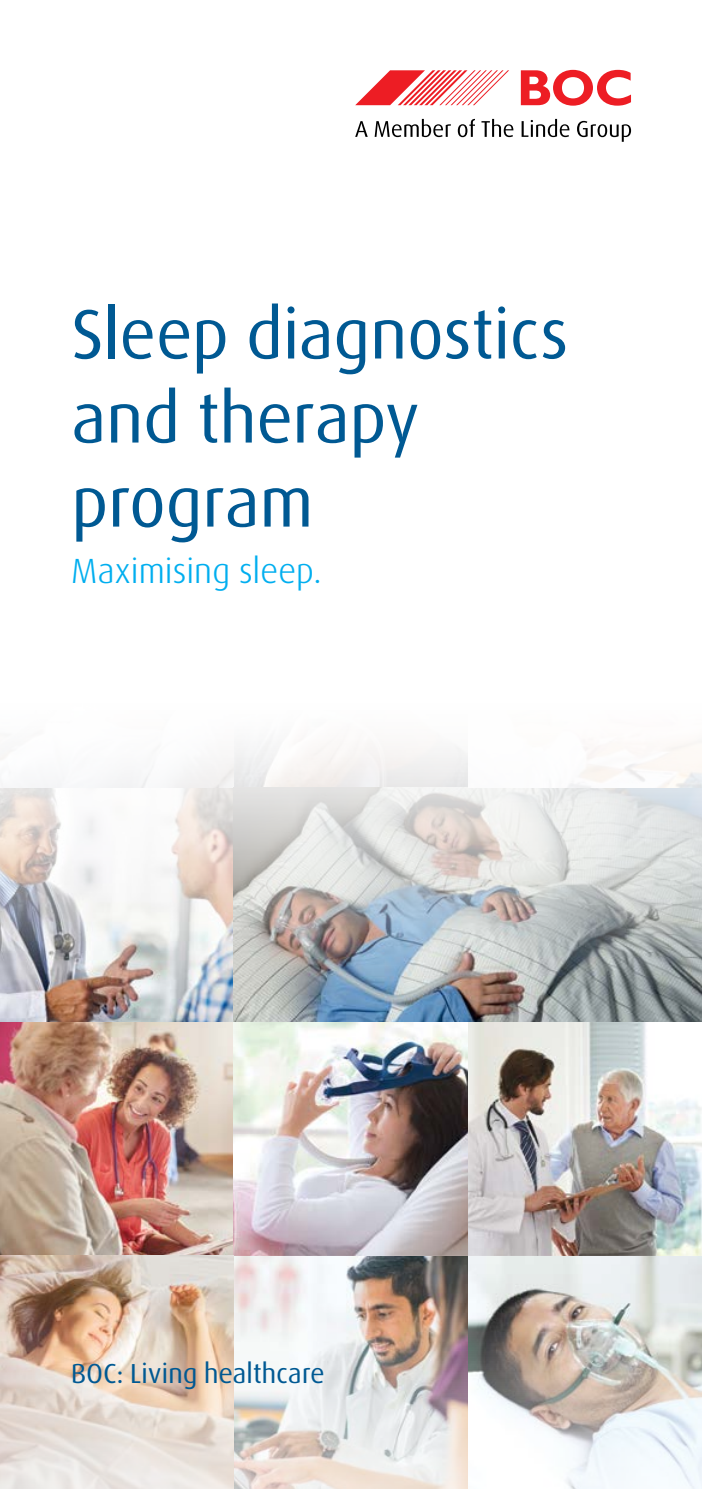
<style>
.page{position:relative;width:702px;height:1489px;background:#fff}
.page>*{position:absolute;margin:0;border:0;box-sizing:border-box;transform-origin:0 0}
.Cover_heading___Navy{font:70px/84px "Linde Dax Global";letter-spacing:-.02em;color:#005993}
.Cover_tagline___Cyan{font:300 35px "Linde Dax Global";letter-spacing:-.015em;color:#00aeef}
.t1{font:27.5px "Linde Dax Global";letter-spacing:-.015em;color:#005993}
</style>
<div class="page">
<img style="left:0;top:1020px;width:702px;height:234px">
<img style="left:0;top:1254px;width:702px;height:234px">
<img style="left:0;top:741px;width:702px;height:279px">
<svg style="left:521px;top:70px;width:110px;height:36px"></svg>
<svg style="left:355px;top:70px;width:154px;height:35px"></svg>
<svg style="left:355px;top:121px;width:13px;height:16px"></svg>
<svg style="left:374px;top:119px;width:77px;height:18px"></svg>
<svg style="left:458px;top:119px;width:17px;height:18px"></svg>
<svg style="left:481px;top:119px;width:32px;height:18px"></svg>
<svg style="left:521px;top:119px;width:48px;height:18px"></svg>
<svg style="left:577px;top:121px;width:54px;height:21px"></svg>
<p class="Cover_heading___Navy" style="left:71px;top:292px;width:499px">Sleep diagnostics and therapy program</p>
<p class="Cover_tagline___Cyan" style="left:71px;top:550px;width:252px">Maximising sleep.</p>
<p class="t1" style="left:71px;top:1356px;width:255px">BOC: Living healthcare</p>
</div>
